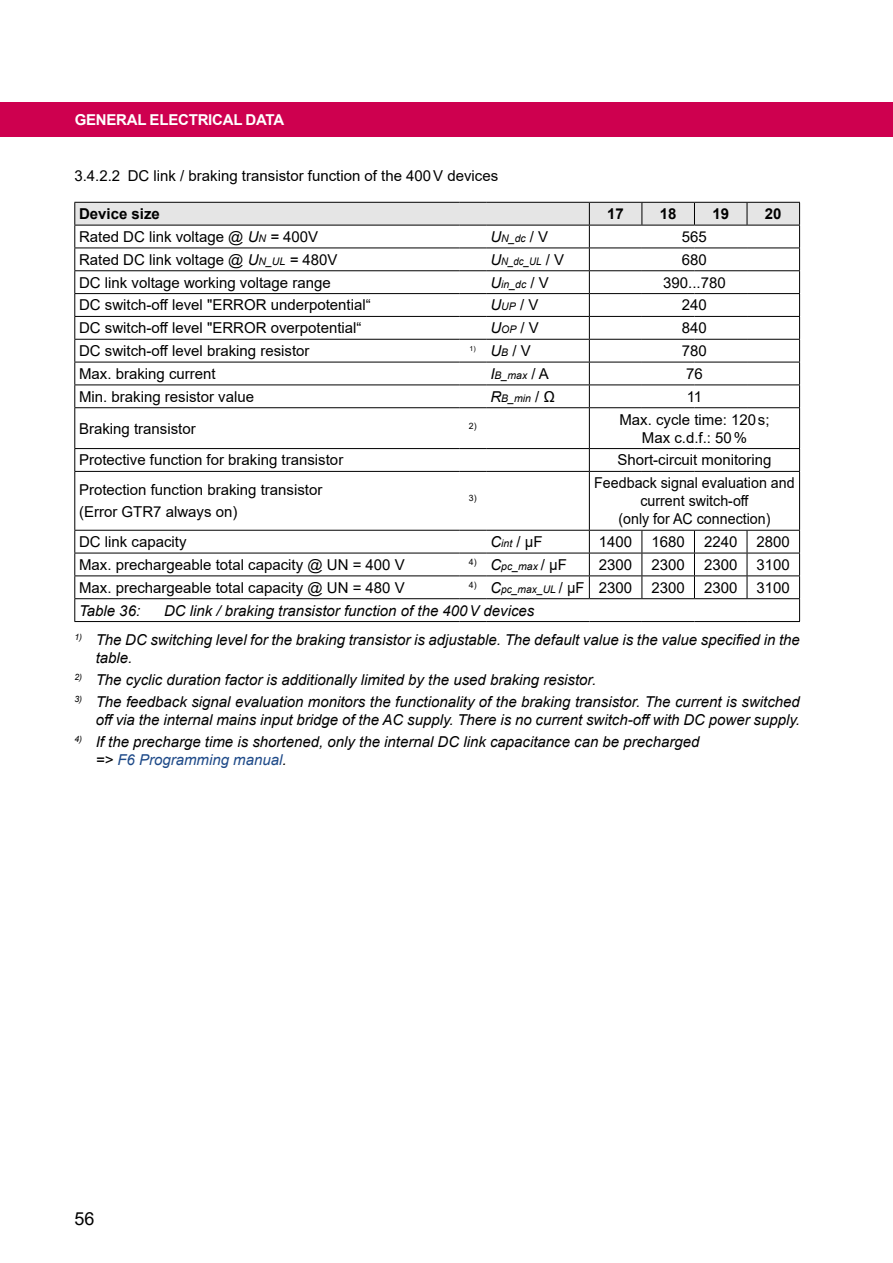
<style>
.page{position:relative;width:893px;height:1263px;background:#fff}
.page>*{position:absolute;margin:0;border:0;box-sizing:border-box;transform-origin:0 0}
.t1{font:18px "Arial";color:#000}
.t2{font:15px/18px "Arial";color:#000;text-align:center}
.t3{font:italic 15px/18px "Arial";color:#000}
.t4{font:15px/18px "Arial";color:#000;text-align:center;scale:.95 1}
.t5{font:700 15px "Arial";letter-spacing:-.015em;color:#fff}
.t6{font:700 15px "Arial";color:#000}
.t7{font:italic 10.5px "Arial";color:#000}
.t8{font:italic 10.5px "Arial";color:#000;scale:.92 1}
.t9{font:8.7px "Arial";color:#000}
.t10{font:6.9px "Arial";color:#000}
.s1{font-style:italic}
.s2{font-style:italic;font-size:10.5px}
.s3{font-size:15px}
.s4{font-style:normal;font-size:15px}
.s5{font-style:italic;font-size:15px}
.s6{color:#1d4988}
</style>
<div class="page">
<div style="left:0;top:102px;width:893px;height:34px;background:#ce004f"></div>
<hr style="left:486px;top:448px;width:103px;height:1px;background:#000">
<hr style="left:486px;top:471px;width:103px;height:1px;background:#000">
<hr style="left:486px;top:530px;width:103px;height:1px;background:#000">
<hr style="left:74px;top:448px;width:385px;height:1px;background:#000">
<svg style="left:459px;top:448px;width:27px;height:1px"></svg>
<hr style="left:74px;top:471px;width:385px;height:1px;background:#000">
<svg style="left:459px;top:471px;width:27px;height:1px"></svg>
<hr style="left:74px;top:530px;width:385px;height:1px;background:#000">
<svg style="left:459px;top:530px;width:27px;height:1px"></svg>
<hr style="left:74px;top:553px;width:385px;height:1px;background:#000">
<svg style="left:459px;top:553px;width:27px;height:1px"></svg>
<hr style="left:486px;top:553px;width:103px;height:1px;background:#000">
<hr style="left:74px;top:575px;width:385px;height:1px;background:#000">
<svg style="left:459px;top:575px;width:27px;height:1px"></svg>
<hr style="left:486px;top:575px;width:103px;height:1px;background:#000">
<hr style="left:74px;top:598px;width:385px;height:1px;background:#000">
<svg style="left:459px;top:598px;width:27px;height:1px"></svg>
<hr style="left:486px;top:598px;width:103px;height:1px;background:#000">
<hr style="left:74px;top:621px;width:385px;height:1px;background:#000">
<svg style="left:459px;top:621px;width:27px;height:1px"></svg>
<hr style="left:486px;top:621px;width:103px;height:1px;background:#000">
<hr style="left:589px;top:621px;width:53px;height:1px;background:#000">
<hr style="left:642px;top:621px;width:52px;height:1px;background:#000">
<hr style="left:694px;top:621px;width:53px;height:1px;background:#000">
<hr style="left:747px;top:621px;width:53px;height:1px;background:#000">
<hr style="left:74px;top:408px;width:1px;height:40px;background:#000">
<svg style="left:74px;top:449px;width:1px;height:22px"></svg>
<hr style="left:74px;top:472px;width:1px;height:58px;background:#000">
<svg style="left:74px;top:531px;width:1px;height:90px"></svg>
<svg style="left:74px;top:202px;width:726px;height:206px"></svg>
<hr style="left:589px;top:407px;width:53px;height:1px;background:#000">
<hr style="left:589px;top:408px;width:1px;height:40px;background:#000">
<hr style="left:642px;top:407px;width:52px;height:1px;background:#000">
<hr style="left:694px;top:407px;width:53px;height:1px;background:#000">
<hr style="left:747px;top:407px;width:53px;height:1px;background:#000">
<hr style="left:799px;top:408px;width:1px;height:40px;background:#000">
<hr style="left:589px;top:448px;width:53px;height:1px;background:#000">
<svg style="left:589px;top:449px;width:1px;height:22px"></svg>
<hr style="left:642px;top:448px;width:52px;height:1px;background:#000">
<hr style="left:694px;top:448px;width:53px;height:1px;background:#000">
<hr style="left:747px;top:448px;width:53px;height:1px;background:#000">
<svg style="left:799px;top:449px;width:1px;height:22px"></svg>
<hr style="left:589px;top:471px;width:53px;height:1px;background:#000">
<hr style="left:589px;top:472px;width:1px;height:58px;background:#000">
<hr style="left:642px;top:471px;width:52px;height:1px;background:#000">
<hr style="left:694px;top:471px;width:53px;height:1px;background:#000">
<hr style="left:747px;top:471px;width:53px;height:1px;background:#000">
<hr style="left:799px;top:472px;width:1px;height:58px;background:#000">
<hr style="left:589px;top:530px;width:53px;height:1px;background:#000">
<hr style="left:642px;top:530px;width:52px;height:1px;background:#000">
<hr style="left:694px;top:530px;width:53px;height:1px;background:#000">
<hr style="left:747px;top:530px;width:53px;height:1px;background:#000">
<hr style="left:589px;top:553px;width:53px;height:1px;background:#000">
<hr style="left:642px;top:553px;width:52px;height:1px;background:#000">
<hr style="left:694px;top:553px;width:53px;height:1px;background:#000">
<hr style="left:747px;top:553px;width:53px;height:1px;background:#000">
<hr style="left:589px;top:575px;width:53px;height:1px;background:#000">
<svg style="left:589px;top:531px;width:1px;height:67px"></svg>
<hr style="left:642px;top:575px;width:52px;height:1px;background:#000">
<svg style="left:641px;top:531px;width:1px;height:67px"></svg>
<hr style="left:694px;top:575px;width:53px;height:1px;background:#000">
<svg style="left:694px;top:531px;width:1px;height:67px"></svg>
<hr style="left:747px;top:575px;width:53px;height:1px;background:#000">
<svg style="left:747px;top:531px;width:1px;height:67px"></svg>
<hr style="left:589px;top:598px;width:53px;height:1px;background:#000">
<hr style="left:642px;top:598px;width:52px;height:1px;background:#000">
<hr style="left:694px;top:598px;width:53px;height:1px;background:#000">
<hr style="left:747px;top:598px;width:53px;height:1px;background:#000">
<svg style="left:799px;top:531px;width:1px;height:90px"></svg>
<p class="t5" style="left:75px;top:110px;width:182px">GENERAL ELECTRICAL DATA</p>
<p class="t2" style="left:74px;top:167px;width:425px">3.4.2.2 DC link / braking transistor function of the 400V devices</p>
<p class="t6" style="left:79px;top:203px;width:82px">DEVICE SIZE</p>
<p class="t6" style="left:607px;top:203px;width:18px">17</p>
<p class="t6" style="left:660px;top:203px;width:18px">18</p>
<p class="t6" style="left:712px;top:203px;width:18px">19</p>
<p class="t6" style="left:765px;top:203px;width:18px">20</p>
<p class="t2" style="left:79px;top:228px;width:241px">Rated DC link voltage @ <span class="s1">U</span><span class="s2">N</span> <span class="s1">=</span> 400V</p>
<p class="t7" style="left:490px;top:231px;width:59px"><span class="s3">U</span>N_dc <span class="s4">/ V</span></p>
<p class="t2" style="left:682px;top:228px;width:27px">565</p>
<p class="t2" style="left:79px;top:250px;width:260px">Rated DC link voltage @ <span class="s1">U</span><span class="s2">N_UL</span> <span class="s1">=</span> 480V</p>
<p class="t8" style="left:490px;top:254px;width:82px"><span class="s3">U</span>N_dc_UL <span class="s4">/ V</span></p>
<p class="t2" style="left:682px;top:250px;width:27px">680</p>
<p class="t2" style="left:79px;top:273px;width:253px">DC link voltage working voltage range</p>
<p class="t7" style="left:490px;top:277px;width:60px"><span class="s3">U</span>in_dc <span class="s4">/ V</span></p>
<p class="t2" style="left:663px;top:273px;width:64px">390...780</p>
<p class="t2" style="left:79px;top:296px;width:293px">DC switch-off level "ERROR underpotential“</p>
<p class="t7" style="left:490px;top:300px;width:49px"><span class="s3">U</span>UP <span class="s4">/ V</span></p>
<p class="t2" style="left:682px;top:296px;width:27px">240</p>
<p class="t2" style="left:79px;top:319px;width:284px">DC switch-off level "ERROR overpotential“</p>
<p class="t7" style="left:490px;top:323px;width:50px"><span class="s3">U</span>OP <span class="s4">/ V</span></p>
<p class="t2" style="left:682px;top:319px;width:27px">840</p>
<p class="t2" style="left:79px;top:342px;width:232px">DC switch-off level braking resistor</p>
<p class="t10" style="left:470px;top:344px;width:63px">1) <span class="s5">U</span><span class="s2">B</span> <span class="s3">/ V</span></p>
<p class="t2" style="left:682px;top:342px;width:27px">780</p>
<p class="t2" style="left:79px;top:365px;width:138px">Max. braking current</p>
<p class="t7" style="left:490px;top:368px;width:60px"><span class="s3">I</span>B_max <span class="s4">/ A</span></p>
<p class="t2" style="left:686px;top:365px;width:18px">76</p>
<p class="t2" style="left:79px;top:387px;width:177px">Min. braking resistor value</p>
<p class="t7" style="left:490px;top:391px;width:66px"><span class="s3">R</span>B_min <span class="s4">/ Ω</span></p>
<p class="t2" style="left:687px;top:387px;width:17px">11</p>
<p class="t2" style="left:79px;top:419px;width:118px">Braking transistor</p>
<p class="t9" style="left:469px;top:420px;width:9px">2)</p>
<p class="t2" style="left:619px;top:410px;width:152px">Max. cycle time: 120s;<br>Max c.d.f.: 50%</p>
<p class="t2" style="left:79px;top:451px;width:266px">Protective function for braking transistor</p>
<p class="t2" style="left:617px;top:451px;width:156px">Short-circuit monitoring</p>
<p class="t2" style="left:79px;top:479px;width:245px;line-height:22.2px;text-align:left">Protection function braking transistor (Error GTR7 always on)</p>
<p class="t9" style="left:469px;top:492px;width:9px">3)</p>
<p class="t4" style="left:594px;top:474px;width:212px">Feedback signal evaluation and current switch-off<br>(only for AC connection)</p>
<p class="t2" style="left:79px;top:533px;width:109px">DC link capacity</p>
<p class="t7" style="left:490px;top:537px;width:54px"><span class="s3">C</span>int <span class="s4">/ µF</span></p>
<p class="t2" style="left:599px;top:533px;width:35px">1400</p>
<p class="t2" style="left:651px;top:533px;width:35px">1680</p>
<p class="t2" style="left:704px;top:533px;width:35px">2240</p>
<p class="t2" style="left:757px;top:533px;width:35px">2800</p>
<p class="t2" style="left:79px;top:556px;width:327px">Max. prechargeable total capacity @ UN = 400 V</p>
<p class="t7" style="left:469px;top:559px;width:100px"><sup>4)</sup> <span class="s3">C</span>pc_max <span class="s4">/ μF</span></p>
<p class="t2" style="left:599px;top:556px;width:35px">2300</p>
<p class="t2" style="left:651px;top:556px;width:35px">2300</p>
<p class="t2" style="left:704px;top:556px;width:35px">2300</p>
<p class="t2" style="left:757px;top:556px;width:35px">3100</p>
<p class="t2" style="left:79px;top:578px;width:327px">Max. prechargeable total capacity @ UN = 480 V</p>
<p class="t7" style="left:469px;top:582px;width:165px"><sup>4)</sup> <span class="s3">C</span>pc_max_UL <span class="s4">/ μF 2300</span></p>
<p class="t2" style="left:651px;top:578px;width:35px">2300</p>
<p class="t2" style="left:704px;top:578px;width:35px">2300</p>
<p class="t2" style="left:757px;top:578px;width:35px">3100</p>
<p class="t3" style="left:79px;top:601px;width:63px">Table 36:</p>
<p class="t3" style="left:164px;top:601px;width:372px">DC link / braking transistor function of the 400V devices</p>
<p class="t3" style="left:96px;top:630px;width:706px;text-indent:-21px"><sup>1)</sup> The DC switching level for the braking transistor is adjustable. The default value is the value specified in the table.</p>
<p class="t3" style="left:74px;top:671px;width:523px"><sup>2)</sup> The cyclic duration factor is additionally limited by the used braking resistor.</p>
<p class="t3" style="left:74px;top:693px;width:727px;text-align:right"><sup>3)</sup> The feedback signal evaluation monitors the functionality of the braking transistor. The current is switched off via the internal mains input bridge of the AC supply. There is no current switch-off with DC power supply.</p>
<p class="t3" style="left:96px;top:733px;width:605px;text-indent:-21px"><sup>4)</sup> If the precharge time is shortened, only the internal DC link capacitance can be precharged =&gt; <span class="s6">F6 Programming manual</span>.</p>
<p class="t1" style="left:74px;top:1206px;width:22px">56</p>
</div>
